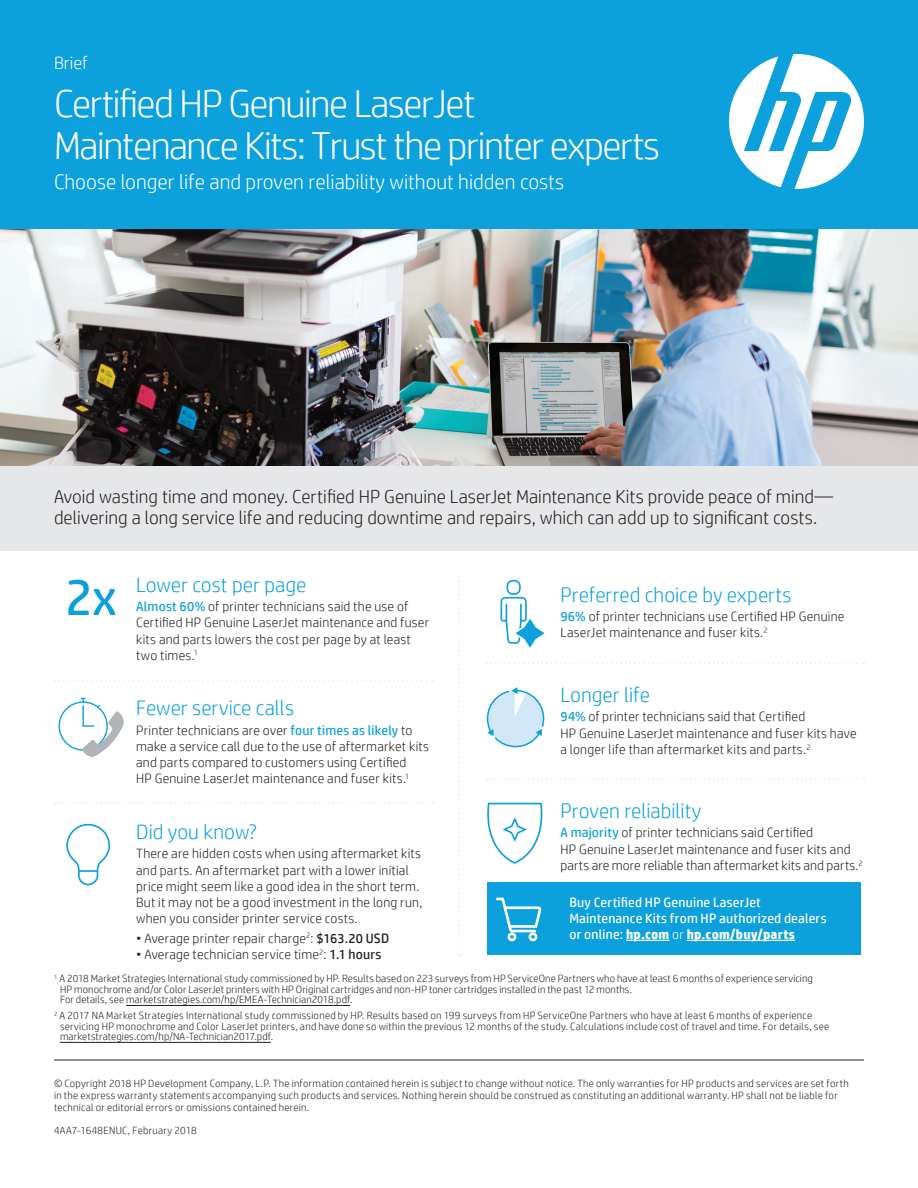
<style>
.page{position:relative;width:918px;height:1188px;background:#fff}
.page>*{position:absolute;margin:0;border:0;box-sizing:border-box;transform-origin:0 0}
.Body{font:51px "HP Simplified";color:#0ca0dd}
.Cover_headline_30_32{font:300 39px/42px "HP Simplified";letter-spacing:-.035em;color:#fff}
.Subhead_14_16_bold_b{font:300 21px "HP Simplified";color:#0ca0dd}
.Cover_headline_30_32-2{font:300 21px "HP Simplified";color:#fff}
.Body-2{font:300 18.75px/21px "HP Simplified";color:#231f20}
.Document_type_12_14{font:300 18px "HP Simplified";color:#fff}
.Subhead_14_16_bold_b-2{font:300 13.5px/16.2px "HP Simplified";letter-spacing:.015em;color:#231f20}
.Subhead_14_16_bold_b-3{font:13.5px/16.2px "HP Simplified";letter-spacing:.015em;color:#fff}
.no_rules{font:300 10.5px/10.5px "HP Simplified";letter-spacing:.015em;color:#231f20}
.legal{font:300 10.5px/12px "HP Simplified";letter-spacing:.025em;color:#231f20}
.s1{font-weight:400;color:#0ca0dd}
.s2{font-weight:400}
.s3{font-weight:700}
.s4{font-weight:300}
</style>
<div class="page">
<img style="left:0;top:228px;width:918px;height:238px">
<div style="left:0;top:0;width:918px;height:228px;background:#0ca0dd"></div>
<svg style="left:729px;top:54px;width:135px;height:135px"></svg>
<svg style="left:501px;top:580px;width:44px;height:68px"></svg>
<svg style="left:487px;top:687px;width:57px;height:60px"></svg>
<svg style="left:487px;top:803px;width:56px;height:61px"></svg>
<div style="left:487px;top:882px;width:374px;height:72px;background:#0ca0dd"></div>
<svg style="left:487px;top:662px;width:377px;height:2px"></svg>
<svg style="left:487px;top:778px;width:377px;height:2px"></svg>
<svg style="left:496px;top:897px;width:46px;height:45px"></svg>
<svg style="left:66px;top:824px;width:44px;height:61px"></svg>
<svg style="left:58px;top:698px;width:66px;height:59px"></svg>
<svg style="left:458px;top:575px;width:2px;height:381px"></svg>
<hr style="left:54px;top:1060px;width:810px;height:1px;background:#231f20">
<svg style="left:55px;top:681px;width:378px;height:1px"></svg>
<svg style="left:55px;top:802px;width:378px;height:2px"></svg>
<div style="left:0;top:466px;width:918px;height:85px;background:#e6e7e9"></div>
<hr style="left:626px;top:940px;width:43px;height:1px;background:#fff">
<hr style="left:687px;top:940px;width:108px;height:1px;background:#fff">
<hr style="left:126px;top:1005px;width:224px;height:1px;background:#231f20">
<hr style="left:60px;top:1042px;width:211px;height:1px;background:#231f20">
<p class="Document_type_12_14" style="left:54px;top:52px;width:35px">Brief</p>
<p class="Cover_headline_30_32" style="left:54px;top:82px;width:608px">Certified HP Genuine LaserJet<br>Maintenance Kits: Trust the printer experts</p>
<p class="Cover_headline_30_32-2" style="left:54px;top:170px;width:512px">Choose longer life and proven reliability without hidden costs</p>
<p class="Body-2" style="left:54px;top:485px;width:781px">Avoid wasting time and money. Certified HP Genuine LaserJet Maintenance Kits provide peace of mind— delivering a long service life and reducing downtime and repairs, which can add up to significant costs.</p>
<p class="Body" style="left:65px;top:568px;width:53px">2x</p>
<p class="Subhead_14_16_bold_b" style="left:136px;top:573px;width:172px">Lower cost per page</p>
<p class="Subhead_14_16_bold_b-2" style="left:136px;top:598px;width:295px"><span class="s1">Almost 60%</span> of printer technicians said the use of Certified HP Genuine LaserJet maintenance and fuser kits and parts lowers the cost per page by at least two times.<sup>1</sup></p>
<p class="Subhead_14_16_bold_b" style="left:136px;top:696px;width:160px">Fewer service calls</p>
<p class="Subhead_14_16_bold_b-2" style="left:136px;top:722px;width:294px">Printer technicians are over <span class="s1">four times as likely</span> to make a service call due to the use of aftermarket kits and parts compared to customers using Certified<br>HP Genuine LaserJet maintenance and fuser kits.<sup>1</sup></p>
<p class="Subhead_14_16_bold_b" style="left:136px;top:820px;width:123px">Did you know?</p>
<p class="Subhead_14_16_bold_b-2" style="left:136px;top:845px;width:288px">There are hidden costs when using aftermarket kits and parts. An aftermarket part with a lower initial price might seem like a good idea in the short term.<br>But it may not be a good investment in the long run, when you consider printer service costs.</p>
<p class="Subhead_14_16_bold_b-2" style="left:136px;top:930px;width:254px">• Average printer repair charge<sup>2</sup>: <span class="s2">$163.20 USD</span></p>
<p class="Subhead_14_16_bold_b-2" style="left:136px;top:946px;width:247px">• Average technician service time<sup>2</sup>: <span class="s2">1.1 hours</span></p>
<p class="Subhead_14_16_bold_b" style="left:561px;top:583px;width:233px">Preferred choice by experts</p>
<p class="Subhead_14_16_bold_b-2" style="left:561px;top:608px;width:285px"><span class="s1">96%</span> of printer technicians use Certified HP Genuine<br>LaserJet maintenance and fuser kits.<sup>2</sup></p>
<p class="Subhead_14_16_bold_b" style="left:561px;top:683px;width:91px">Longer life</p>
<p class="Subhead_14_16_bold_b-2" style="left:561px;top:708px;width:298px"><span class="s1">94%</span> of printer technicians said that Certified<br>HP Genuine LaserJet maintenance and fuser kits have a longer life than aftermarket kits and parts.<sup>2</sup></p>
<p class="Subhead_14_16_bold_b" style="left:561px;top:799px;width:142px">Proven reliability</p>
<p class="Subhead_14_16_bold_b-2" style="left:561px;top:824px;width:304px"><span class="s1">A majority</span> of printer technicians said Certified<br>HP Genuine LaserJet maintenance and fuser kits and parts are more reliable than aftermarket kits and parts.<sup>2</sup></p>
<p class="Subhead_14_16_bold_b-3" style="left:569px;top:894px;width:259px">Buy Certified HP Genuine LaserJet<br>Maintenance Kits from HP authorized dealers or online: <span class="s3">hp.com</span> <span class="s4">or</span> <span class="s3">hp.com/buy/parts</span></p>
<p class="no_rules" style="left:60px;top:973px;width:754px;text-indent:-6px"><sup>1</sup> A 2018 Market Strategies International study commissioned by HP. Results based on 223 surveys from HP ServiceOne Partners who have at least 6 months of experience servicing<br>HP monochrome and/or Color LaserJet printers with HP Original cartridges and non-HP toner cartridges installed in the past 12 months.<br>For details, see marketstrategies.com/hp/EMEA-Technician2018.pdf.</p>
<p class="no_rules" style="left:60px;top:1010px;width:771px;text-indent:-6px"><sup>2</sup> A 2017 NA Market Strategies International study commissioned by HP. Results based on 199 surveys from HP ServiceOne Partners who have at least 6 months of experience servicing HP monochrome and Color LaserJet printers, and have done so within the previous 12 months of the study. Calculations include cost of travel and time. For details, see marketstrategies.com/hp/NA-Technician2017.pdf.</p>
<p class="legal" style="left:54px;top:1077px;width:796px">© Copyright 2018 HP Development Company, L.P. The information contained herein is subject to change without notice. The only warranties for HP products and services are set forth in the express warranty statements accompanying such products and services. Nothing herein should be construed as constituting an additional warranty. HP shall not be liable for technical or editorial errors or omissions contained herein.</p>
<p class="legal" style="left:54px;top:1124px;width:144px">4AA7-1648ENUC, February 2018</p>
</div>
